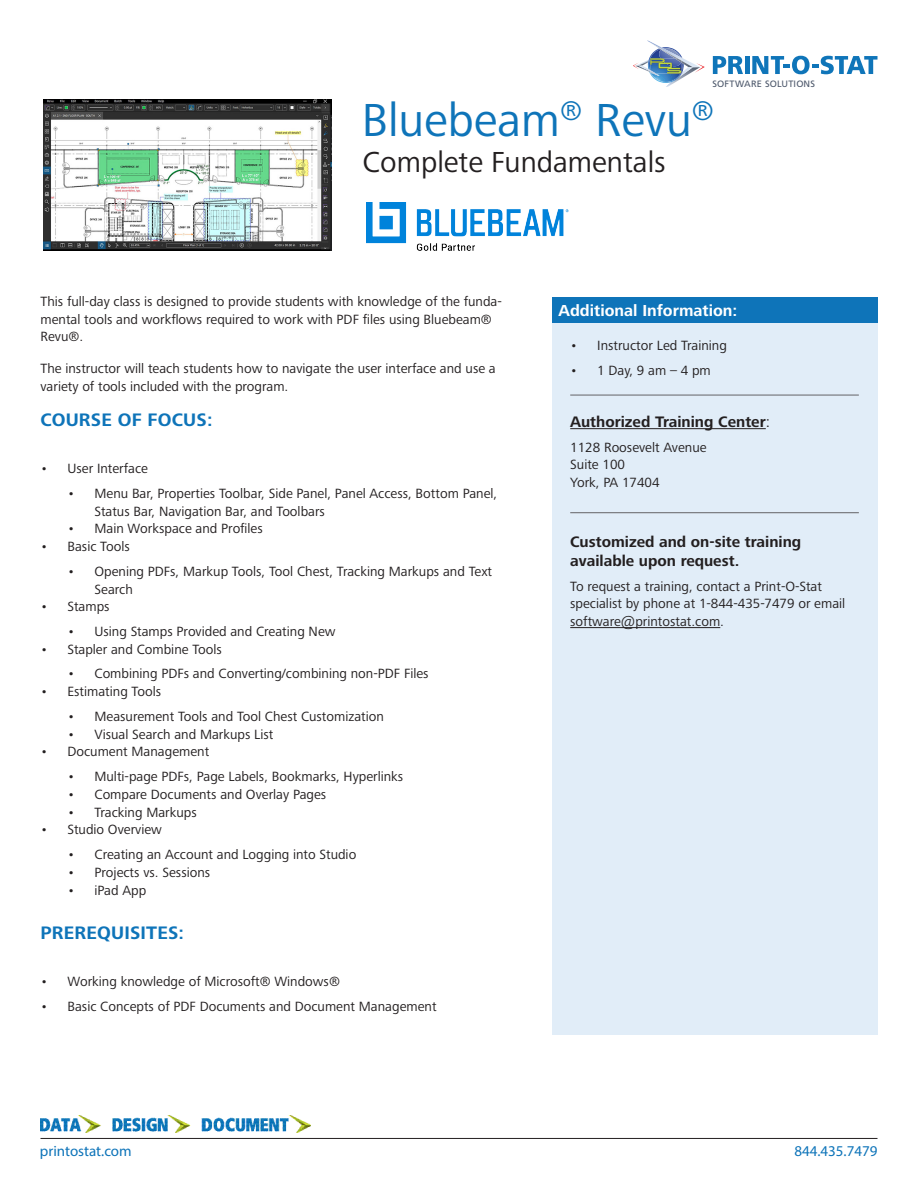
<style>
.page{position:relative;width:918px;height:1188px;background:#fff}
.page>*{position:absolute;margin:0;border:0;box-sizing:border-box;transform-origin:0 0}
.t1{font:48px "Frutiger Next LTW1 G";color:#0e74b9}
.t2{font:30px "Frutiger Next LTW1 G";color:#231f20}
.t3{font:700 18.75px "Frutiger Next LTW1 G";letter-spacing:.01em;color:#0e74b9}
.t4{font:700 16.5px "Frutiger Next LTW1 G";color:#fff}
.t5{font:700 15.75px/19.5px "Frutiger Next LTW1 G";color:#231f20}
.t6{font:15px "Myriad Pro";color:#0e74b9}
.Body_Copy{font:13.8px/17.9px "Frutiger Next LTW1 G";color:#231f20}
.t7{font:9.15px "Frutiger LT Std";letter-spacing:.02em;color:#4d586b}
.s1{font-weight:400}
</style>
<div class="page">
<div style="left:552px;top:297px;width:326px;height:737px;background:#e1edf8"></div>
<div style="left:552px;top:297px;width:326px;height:26px;background:#0e74b9"></div>
<svg style="left:633px;top:40px;width:72px;height:47px"></svg>
<svg style="left:713px;top:56px;width:30px;height:18px"></svg>
<div style="left:745px;top:56px;width:5px;height:18px;background:#0f75b9"></div>
<svg style="left:752px;top:56px;width:126px;height:18px"></svg>
<img style="left:40px;top:1116px;width:271px;height:16px">
<hr style="left:40px;top:1138px;width:838px;height:1px;background:#231f20">
<img style="left:44px;top:100px;width:287px;height:150px">
<img style="left:366px;top:202px;width:203px;height:48px">
<hr style="left:570px;top:428px;width:196px;height:1px;background:#231f20">
<hr style="left:570px;top:627px;width:150px;height:1px;background:#231f20">
<hr style="left:570px;top:395px;width:289px;height:1px;background:#636366">
<hr style="left:570px;top:512px;width:289px;height:1px;background:#636366">
<p class="t7" style="left:713px;top:78px;width:104px">SOFTWARE SOLUTIONS</p>
<h1 class="t1" style="left:362px;top:92px;width:354px">Bluebeam<sup>®</sup> Revu<sup>®</sup></h1>
<p class="t2" style="left:363px;top:145px;width:305px">Complete Fundamentals</p>
<p class="Body_Copy" style="left:40px;top:293px;width:463px">This full-day class is designed to provide students with knowledge of the funda&shy;mental tools and workflows required to work with PDF files using Bluebeam®<br>Revu®.</p>
<p class="Body_Copy" style="left:40px;top:360px;width:457px">The instructor will teach students how to navigate the user interface and use a variety of tools included with the program.</p>
<p class="t3" style="left:40px;top:409px;width:174px">COURSE OF FOCUS:</p>
<p class="Body_Copy" style="left:40px;top:460px;width:109px">• User Interface</p>
<p class="Body_Copy" style="left:94px;top:485px;width:404px;text-indent:-27px">• Menu Bar, Properties Toolbar, Side Panel, Panel Access, Bottom Panel,<br>Status Bar, Navigation Bar, and Toolbars</p>
<p class="Body_Copy" style="left:68px;top:520px;width:197px">• Main Workspace and Profiles</p>
<p class="Body_Copy" style="left:40px;top:538px;width:91px">• Basic Tools</p>
<p class="Body_Copy" style="left:94px;top:563px;width:399px;text-indent:-27px">• Opening PDFs, Markup Tools, Tool Chest, Tracking Markups and Text<br>Search</p>
<p class="Body_Copy" style="left:40px;top:598px;width:71px">• Stamps</p>
<p class="Body_Copy" style="left:68px;top:623px;width:270px">• Using Stamps Provided and Creating New</p>
<p class="Body_Copy" style="left:40px;top:641px;width:183px">• Stapler and Combine Tools</p>
<p class="Body_Copy" style="left:68px;top:665px;width:363px">• Combining PDFs and Converting/combining non-PDF Files</p>
<p class="Body_Copy" style="left:40px;top:683px;width:122px">• Estimating Tools</p>
<p class="Body_Copy" style="left:68px;top:708px;width:318px">• Measurement Tools and Tool Chest Customization</p>
<p class="Body_Copy" style="left:68px;top:725px;width:207px">• Visual Search and Markups List</p>
<p class="Body_Copy" style="left:40px;top:743px;width:170px">• Document Management</p>
<p class="Body_Copy" style="left:68px;top:768px;width:337px">• Multi-page PDFs, Page Labels, Bookmarks, Hyperlinks</p>
<p class="Body_Copy" style="left:68px;top:786px;width:260px">• Compare Documents and Overlay Pages</p>
<p class="Body_Copy" style="left:68px;top:803px;width:131px">• Tracking Markups</p>
<p class="Body_Copy" style="left:40px;top:821px;width:123px">• Studio Overview</p>
<p class="Body_Copy" style="left:68px;top:846px;width:290px">• Creating an Account and Logging into Studio</p>
<p class="Body_Copy" style="left:68px;top:864px;width:144px">• Projects vs. Sessions</p>
<p class="Body_Copy" style="left:68px;top:881px;width:80px">• iPad App</p>
<p class="t3" style="left:40px;top:922px;width:145px">PREREQUISITES:</p>
<p class="Body_Copy" style="left:40px;top:973px;width:301px">• Working knowledge of Microsoft® Windows®</p>
<p class="Body_Copy" style="left:40px;top:998px;width:398px">• Basic Concepts of PDF Documents and Document Management</p>
<p class="t4" style="left:559px;top:301px;width:180px">Additional Information:</p>
<p class="Body_Copy" style="left:570px;top:337px;width:158px">• Instructor Led Training</p>
<p class="Body_Copy" style="left:570px;top:362px;width:142px">• 1 Day, 9 am – 4 pm</p>
<p class="t5" style="left:570px;top:413px;width:201px">Authorized Training Center<span class="s1">:</span></p>
<p class="Body_Copy" style="left:570px;top:439px;width:138px">1128 Roosevelt Avenue<br>Suite 100<br>York, PA 17404</p>
<p class="t5" style="left:570px;top:532px;width:233px">Customized and on-site training available upon request.</p>
<p class="Body_Copy" style="left:570px;top:578px;width:277px">To request a training, contact a Print-O-Stat specialist by phone at 1-844-435-7479 or email software@printostat.com.</p>
<p class="t6" style="left:40px;top:1142px;width:93px">printostat.com</p>
<p class="t6" style="left:794px;top:1142px;width:85px">844.435.7479</p>
</div>
